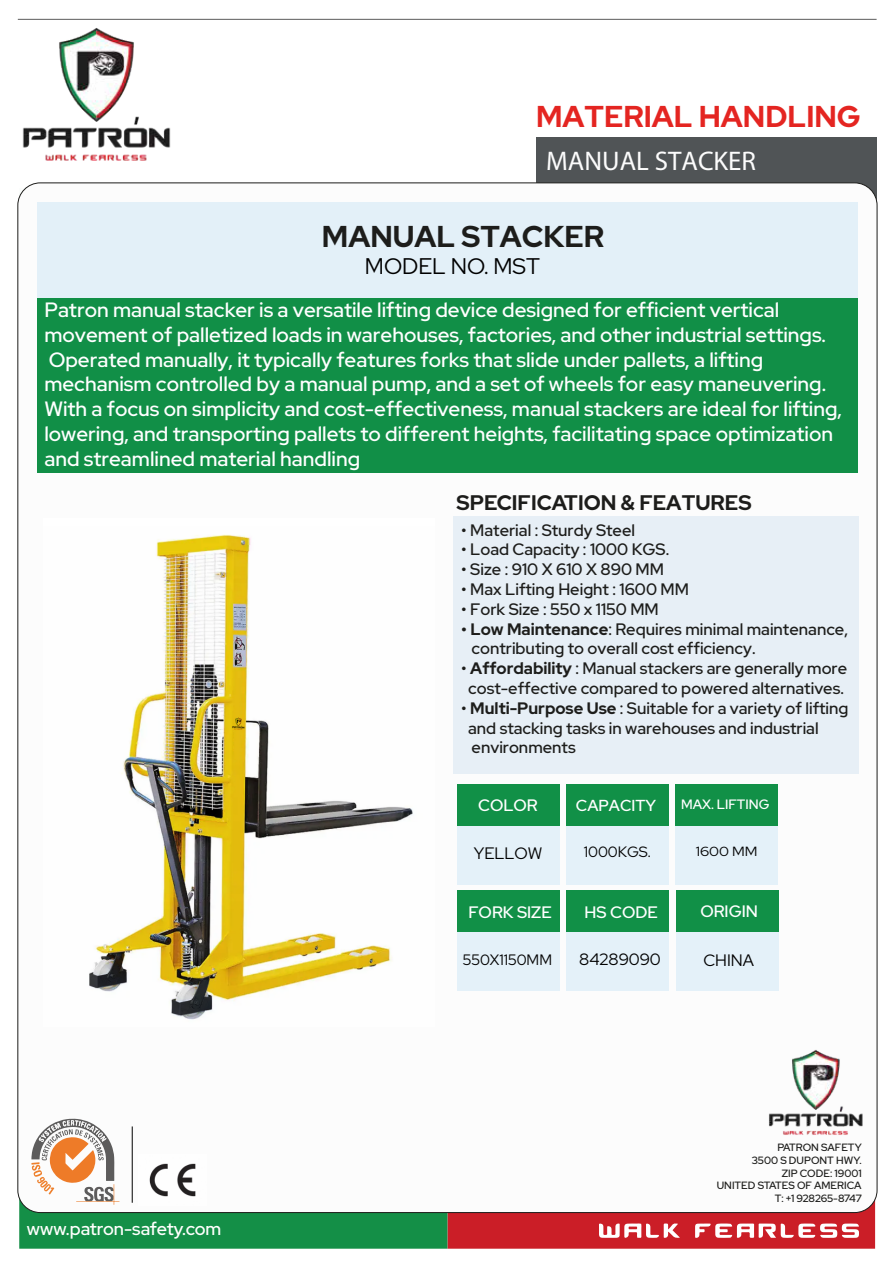
<style>
.page{position:relative;width:893px;height:1263px;background:#fff}
.page>*{position:absolute;margin:0;border:0;box-sizing:border-box;transform-origin:0 0}
.t1{font:700 30px "Red Hat Display";color:#e42521}
.t2{font:700 30px "Red Hat Display";color:#1d1d1b}
.t3{font:27px "Myriad Pro";color:#fcfcfc}
.t4{font:22.5px "Red Hat Display";color:#000}
.t5{font:700 21px "Red Hat Display";color:#1d1d1b}
.t6{font:500 20.7px/24.8px "Red Hat Display";color:#fff}
.t7{font:500 18px "Red Hat Display";color:#fffffd}
.t8{font:500 16.5px/19.8px "Red Hat Display";color:#1d1d1b}
.t9{font:500 16.5px "Red Hat Display";color:#fff}
.t10{font:16.5px "Red Hat Display";color:#020202}
.t11{font:500 15.9px "Red Hat Display";color:#fff}
.t12{font:15px "Red Hat Display";color:#020202}
.t13{font:500 13.5px "Red Hat Display";color:#fff}
.t14{font:13.2px "Red Hat Display";color:#020202;scale:1.13 1}
.t15{font:500 10.5px/12.6px "Red Hat Display";color:#1d1d1b;text-align:right}
.s1{font-weight:700}
</style>
<div class="page">
<svg style="left:447px;top:1200px;width:428px;height:49px;background:#c52029"></svg>
<div style="left:537px;top:138px;width:340px;height:68px;background:#505456"></div>
<svg style="left:19px;top:184px;width:428px;height:1065px;background:#178d48"></svg>
<div style="left:18px;top:183px;width:859px;height:1029px;background:#fcfcfc;border-radius:22px"></div>
<img style="left:769px;top:1050px;width:94px;height:85px">
<div style="left:453px;top:516px;width:406px;height:258px;background:#e7eff6"></div>
<img style="left:17px;top:18px;width:174px;height:143px">
<svg style="left:695px;top:1223px;width:164px;height:15px"></svg>
<svg style="left:599px;top:1223px;width:81px;height:15px"></svg>
<div style="left:37px;top:202px;width:820px;height:96px;background:#e3f0f8"></div>
<hr style="left:18px;top:19px;width:859px;height:1px;background:#5c5c5c">
<div style="left:37px;top:298px;width:820px;height:175px;background:#118f47"></div>
<svg style="left:31px;top:1118px;width:89px;height:87px"></svg>
<hr style="left:132px;top:1126px;width:1px;height:77px;background:#000">
<img style="left:149px;top:1163px;width:47px;height:34px">
<div style="left:457px;top:785px;width:102px;height:41px;background:#119047"></div>
<div style="left:457px;top:826px;width:102px;height:58px;background:#e4f1f9"></div>
<div style="left:566px;top:785px;width:103px;height:41px;background:#119047"></div>
<div style="left:566px;top:826px;width:103px;height:58px;background:#e4f1f9"></div>
<div style="left:675px;top:785px;width:102px;height:41px;background:#119047"></div>
<div style="left:675px;top:826px;width:102px;height:58px;background:#e4f1f9"></div>
<div style="left:457px;top:891px;width:102px;height:41px;background:#119047"></div>
<div style="left:457px;top:932px;width:102px;height:58px;background:#e4f1f9"></div>
<div style="left:566px;top:891px;width:103px;height:41px;background:#119047"></div>
<div style="left:566px;top:932px;width:103px;height:58px;background:#e4f1f9"></div>
<div style="left:677px;top:891px;width:102px;height:41px;background:#119047"></div>
<div style="left:677px;top:932px;width:102px;height:58px;background:#e4f1f9"></div>
<img style="left:89px;top:534px;width:324px;height:486px">
<h1 class="t1" style="left:536px;top:97px;width:326px">MATERIAL HANDLING</h1>
<h2 class="t3" style="left:546px;top:144px;width:211px">MANUAL STACKER</h2>
<h1 class="t2" style="left:322px;top:217px;width:284px">MANUAL STACKER</h1>
<p class="t4" style="left:365px;top:252px;width:176px">MODEL NO. MST</p>
<p class="t6" style="left:44px;top:297px;width:799px">Patron manual stacker is a versatile lifting device designed for efficient vertical movement of palletized loads in warehouses, factories, and other industrial settings.<br>Operated manually, it typically features forks that slide under pallets, a lifting mechanism controlled by a manual pump, and a set of wheels for easy maneuvering.<br>With a focus on simplicity and cost-effectiveness, manual stackers are ideal for lifting, lowering, and transporting pallets to different heights, facilitating space optimization and streamlined material handling</p>
<p class="t5" style="left:456px;top:489px;width:297px">SPECIFICATION &amp; FEATURES</p>
<p class="t8" style="left:461px;top:520px;width:175px">• Material : Sturdy Steel</p>
<p class="t8" style="left:461px;top:539px;width:209px">• Load Capacity : 1000 KGS.</p>
<p class="t8" style="left:461px;top:559px;width:204px">• Size : 910 X 610 X 890 MM</p>
<p class="t8" style="left:461px;top:579px;width:229px">• Max Lifting Height : 1600 MM</p>
<p class="t8" style="left:461px;top:599px;width:199px">• Fork Size : 550 x 1150 MM</p>
<p class="t8" style="left:472px;top:619px;width:378px;text-indent:-10px"><span class="s1">• Low Maintenance</span>: Requires minimal maintenance, contributing to overall cost efficiency.</p>
<p class="t8" style="left:461px;top:658px;width:387px;text-align:center">• <span class="s1">Affordability</span> : Manual stackers are generally more cost-effective compared to powered alternatives.</p>
<p class="t8" style="left:468px;top:698px;width:382px;text-indent:-7px">• <span class="s1">Multi-Purpose Use</span> : Suitable for a variety of lifting and stacking tasks in warehouses and industrial environments</p>
<p class="t9" style="left:478px;top:794px;width:61px">COLOR</p>
<p class="t11" style="left:576px;top:795px;width:82px">CAPACITY</p>
<p class="t10" style="left:474px;top:842px;width:70px">YELLOW</p>
<p class="t12" style="left:584px;top:842px;width:69px">1000KGS.</p>
<p class="t13" style="left:681px;top:796px;width:90px">MAX. LIFTING</p>
<p class="t14" style="left:696px;top:842px;width:56px">1600 MM</p>
<p class="t7" style="left:27px;top:1217px;width:196px">www.patron-safety.com</p>
<p class="t9" style="left:468px;top:902px;width:85px">FORK SIZE</p>
<p class="t12" style="left:463px;top:950px;width:91px">550X1150MM</p>
<p class="t9" style="left:585px;top:902px;width:75px">HS CODE</p>
<p class="t9" style="left:700px;top:901px;width:59px">ORIGIN</p>
<p class="t10" style="left:579px;top:948px;width:83px">84289090</p>
<p class="t10" style="left:703px;top:949px;width:52px">CHINA</p>
<p class="t15" style="left:717px;top:1141px;width:146px">PATRON SAFETY<br>3500 S DUPONT HWY.<br>ZIP CODE: 19001<br>UNITED STATES OF AMERICA<br>T: +1 928265-8747</p>
</div>
